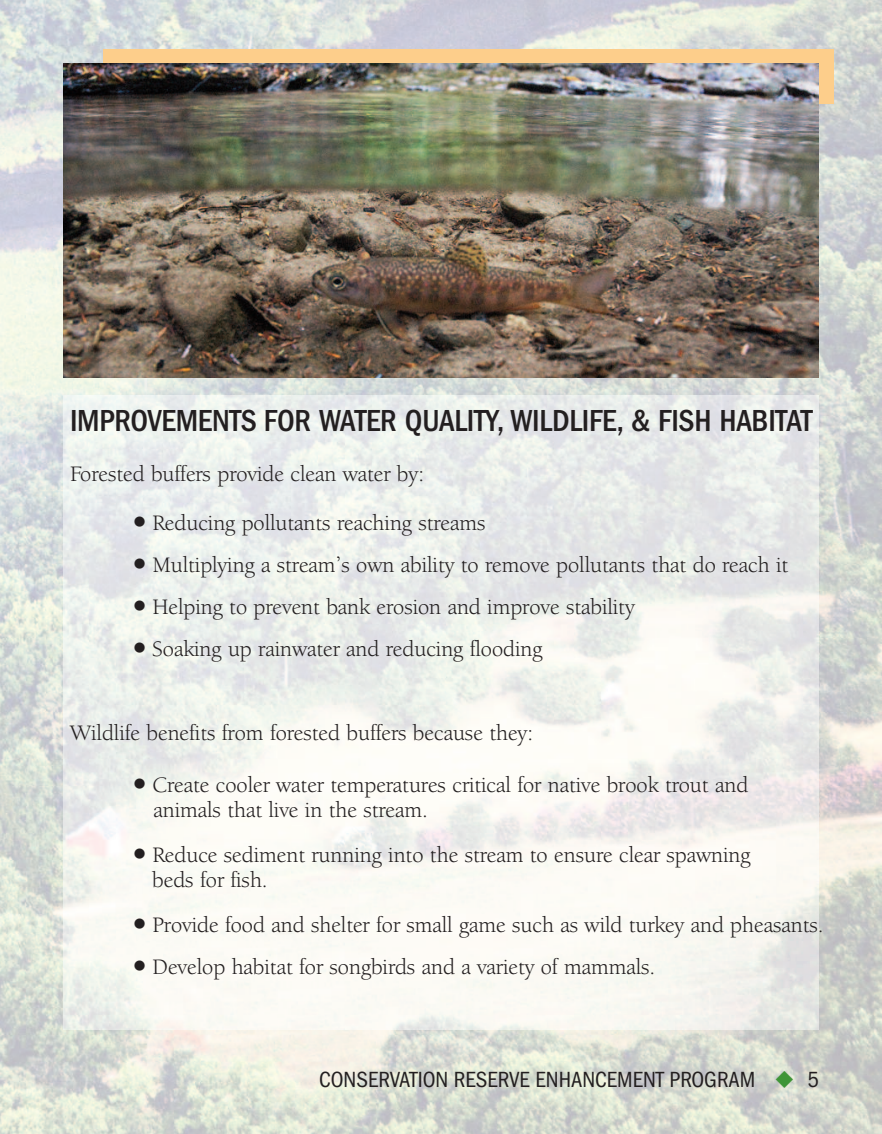
<style>
.page{position:relative;width:882px;height:1134px;background:#fff}
.page>*{position:absolute;margin:0;border:0;box-sizing:border-box;transform-origin:0 0}
.t1{font:500 condensed 31.5px "Franklin Gothic";letter-spacing:-.01em;color:#231f20}
.t2{font:22.75px/24.5px "Berkeley Oldstyle IT Cby BT";color:#231f20}
.t3{font:condensed 22.75px "Franklin Gothic";color:#231f20}
.s1{color:#3f9537}
</style>
<div class="page">
<img style="left:0;top:0;width:882px;height:1134px">
<img style="left:63px;top:396px;width:756px;height:634px">
<div style="left:103px;top:49px;width:731px;height:55px;background:#fdce8b"></div>
<img style="left:63px;top:63px;width:756px;height:315px">
<h1 class="t1" style="left:70px;top:410px;width:744px">IMPROVEMENTS FOR WATER QUALITY, WILDLIFE, &amp; FISH HABITAT</h1>
<p class="t2" style="left:70px;top:463px;width:356px">Forested buffers provide clean water by:</p>
<p class="t2" style="left:133px;top:512px;width:354px">● Reducing pollutants reaching streams</p>
<p class="t2" style="left:133px;top:554px;width:657px">● Multiplying a stream’s own ability to remove pollutants that do reach it</p>
<p class="t2" style="left:133px;top:596px;width:503px">● Helping to prevent bank erosion and improve stability</p>
<p class="t2" style="left:133px;top:638px;width:411px">● Soaking up rainwater and reducing flooding</p>
<p class="t2" style="left:70px;top:722px;width:465px">Wildlife benefits from forested buffers because they:</p>
<p class="t2" style="left:153px;top:775px;width:596px;text-indent:-20px">● Create cooler water temperatures critical for native brook trout and animals that live in the stream.</p>
<p class="t2" style="left:152px;top:845px;width:600px;text-indent:-19px">● Reduce sediment running into the stream to ensure clear spawning beds for fish.</p>
<p class="t2" style="left:133px;top:915px;width:692px">● Provide food and shelter for small game such as wild turkey and pheasants.</p>
<p class="t2" style="left:133px;top:957px;width:524px">● Develop habitat for songbirds and a variety of mammals.</p>
<p class="t3" style="left:319px;top:1072px;width:501px">CONSERVATION RESERVE ENHANCEMENT PROGRAM <span class="s1">◆</span> 5</p>
</div>
